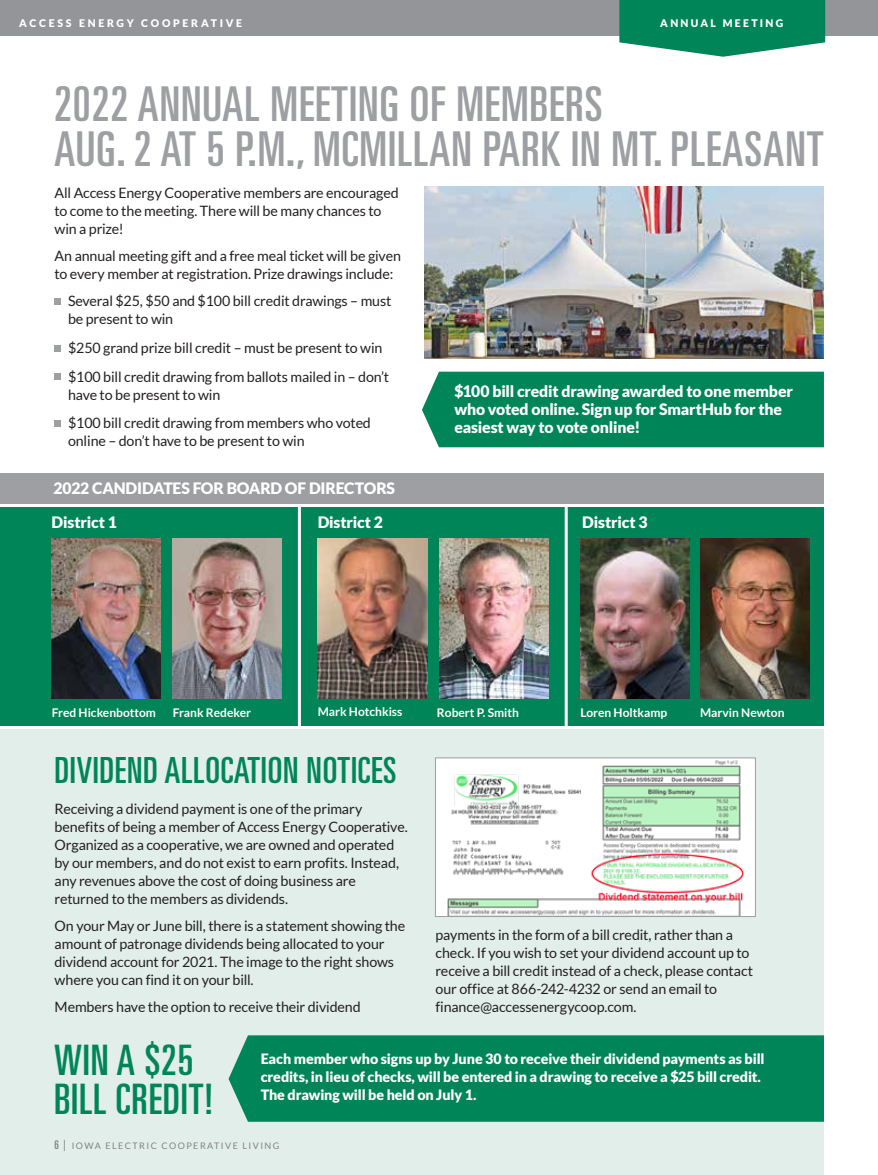
<style>
.page{position:relative;width:878px;height:1175px;background:#fff}
.page>*{position:absolute;margin:0;border:0;box-sizing:border-box;transform-origin:0 0}
.t1{font:ultra-condensed 48px/45px "Univers LT Std";letter-spacing:.02em;color:#9d9fa2}
.t2{font:ultra-condensed 42px/39px "Univers LT Std";letter-spacing:.02em;color:#008559}
.t3{font:ultra-condensed 36px "Univers LT Std";letter-spacing:.02em;color:#008559}
.t4{font:900 15.75px/18px "Lato";letter-spacing:-.01em;color:#fff}
.t5{font:14.25px/18px "Lato";letter-spacing:-.01em;color:#231f20}
.t6{font:900 14.25px/18px "Lato";letter-spacing:-.01em;color:#fff}
.t7{font:700 12px "Lato";color:#fff}
.t8{font:900 10.5px "Lato";letter-spacing:.26em;color:#fff}
.t9{font:900 10.5px "Lato";letter-spacing:.22em;color:#fff}
.t10{font:9px "Lato";letter-spacing:.16em;color:#808285}
.s1{font-family:"Univers";font-stretch:ultra-condensed;font-size:12px}
.s2{font-size:12px}
</style>
<div class="page">
<div style="left:298px;top:507px;width:268px;height:218px;background:#008559"></div>
<div style="left:0;top:507px;width:301px;height:218px;background:#008559"></div>
<img style="left:424px;top:186px;width:400px;height:172px">
<div style="left:422px;top:372px;width:402px;height:75px;background:#008559"></div>
<div style="left:0;top:729px;width:825px;height:445px;background:#e2eee9"></div>
<div style="left:0;top:0;width:878px;height:35px;background:#939598"></div>
<svg style="left:619px;top:0;width:206px;height:57px;background:#21956e"></svg>
<svg style="left:55px;top:298px;width:6px;height:6px"></svg>
<svg style="left:55px;top:345px;width:6px;height:6px"></svg>
<div style="left:55px;top:373px;width:6px;height:7px;background:#9d9fa2"></div>
<div style="left:55px;top:420px;width:6px;height:7px;background:#9d9fa2"></div>
<div style="left:565px;top:507px;width:259px;height:218px;background:#008457"></div>
<img style="left:52px;top:538px;width:109px;height:161px">
<img style="left:173px;top:538px;width:109px;height:161px">
<img style="left:318px;top:538px;width:109px;height:161px">
<img style="left:439px;top:538px;width:109px;height:161px">
<img style="left:581px;top:538px;width:108px;height:160px">
<img style="left:700px;top:539px;width:109px;height:160px">
<hr style="left:298px;top:501px;width:3px;height:226px;background:#fff">
<hr style="left:564px;top:503px;width:3px;height:224px;background:#fff">
<div style="left:435px;top:758px;width:320px;height:158px;background:#fff"></div>
<img style="left:447px;top:760px;width:298px;height:155px">
<div style="left:435px;top:757px;width:321px;height:160px;border:1px solid #9d9fa2"></div>
<div style="left:228px;top:1035px;width:596px;height:86px;background:#008559"></div>
<div style="left:0;top:473px;width:824px;height:31px;background:#9d9fa2"></div>
<div style="left:824px;top:184px;width:7px;height:990px;background:#fff"></div>
<p class="t8" style="left:19px;top:17px;width:224px">ACCESS ENERGY COOPERATIVE</p>
<p class="t9" style="left:660px;top:17px;width:125px">ANNUAL MEETING</p>
<h1 class="t1" style="left:54px;top:82px;width:771px">2022 ANNUAL MEETING OF MEMBERS<br>AUG. 2 AT 5 P.M., MCMILLAN PARK IN MT. PLEASANT</h1>
<p class="t5" style="left:55px;top:183px;width:346px">All Access Energy Cooperative members are encouraged to come to the meeting. There will be many chances to win a prize!</p>
<p class="t5" style="left:55px;top:246px;width:348px">An annual meeting gift and a free meal ticket will be given to every member at registration. Prize drawings include:</p>
<p class="t5" style="left:68px;top:292px;width:325px">Several $25, $50 and $100 bill credit drawings – must be present to win</p>
<p class="t5" style="left:68px;top:333px;width:322px;line-height:28.8px">$250 grand prize bill credit – must be present to win $100 bill credit drawing from ballots mailed in – don’t</p>
<p class="t5" style="left:68px;top:380px;width:304px;line-height:28.8px">have to be present to win<br>$100 bill credit drawing from members who voted</p>
<p class="t5" style="left:68px;top:432px;width:238px">online – don’t have to be present to win</p>
<p class="t4" style="left:53px;top:479px;width:343px">2022 CANDIDATES FOR BOARD OF DIRECTORS</p>
<p class="t4" style="left:454px;top:382px;width:340px">$100 bill credit drawing awarded to one member who voted online. Sign up for SmartHub for the easiest way to vote online!</p>
<p class="t4" style="left:52px;top:513px;width:67px">District 1</p>
<p class="t4" style="left:318px;top:513px;width:67px">District 2</p>
<p class="t4" style="left:582px;top:513px;width:67px">District 3</p>
<p class="t7" style="left:52px;top:705px;width:106px">Fred Hickenbottom</p>
<p class="t7" style="left:173px;top:705px;width:80px">Frank Redeker</p>
<p class="t7" style="left:318px;top:705px;width:86px">Mark Hotchkiss</p>
<p class="t7" style="left:437px;top:705px;width:83px">Robert P. Smith</p>
<p class="t7" style="left:580px;top:706px;width:88px">Loren Holtkamp</p>
<p class="t7" style="left:700px;top:705px;width:86px">Marvin Newton</p>
<h3 class="t3" style="left:55px;top:750px;width:343px">DIVIDEND ALLOCATION NOTICES</h3>
<p class="t5" style="left:55px;top:799px;width:355px">Receiving a dividend payment is one of the primary benefits of being a member of Access Energy Cooperative.<br>Organized as a cooperative, we are owned and operated by our members, and do not exist to earn profits. Instead, any revenues above the cost of doing business are returned to the members as dividends.</p>
<p class="t5" style="left:55px;top:916px;width:352px">On your May or June bill, there is a statement showing the amount of patronage dividends being allocated to your dividend account for 2021. The image to the right shows where you can find it on your bill.</p>
<p class="t5" style="left:55px;top:997px;width:308px">Members have the option to receive their dividend</p>
<p class="t5" style="left:435px;top:925px;width:319px">payments in the form of a bill credit, rather than a check. If you wish to set your dividend account up to receive a bill credit instead of a check, please contact our office at 866-242-4232 or send an email to finance@accessenergycoop.com.</p>
<h2 class="t2" style="left:54px;top:1040px;width:161px">WIN A $25<br>BILL CREDIT!</h2>
<p class="t6" style="left:261px;top:1049px;width:505px">Each member who signs up by June 30 to receive their dividend payments as bill credits, in lieu of checks, will be entered in a drawing to receive a $25 bill credit.<br>The drawing will be held on July 1.</p>
<p class="t10" style="left:55px;top:1141px;width:226px"><span class="s1">6</span> <span class="s2">|</span> IOWA ELECTRIC COOPERATIVE LIVING</p>
</div>
